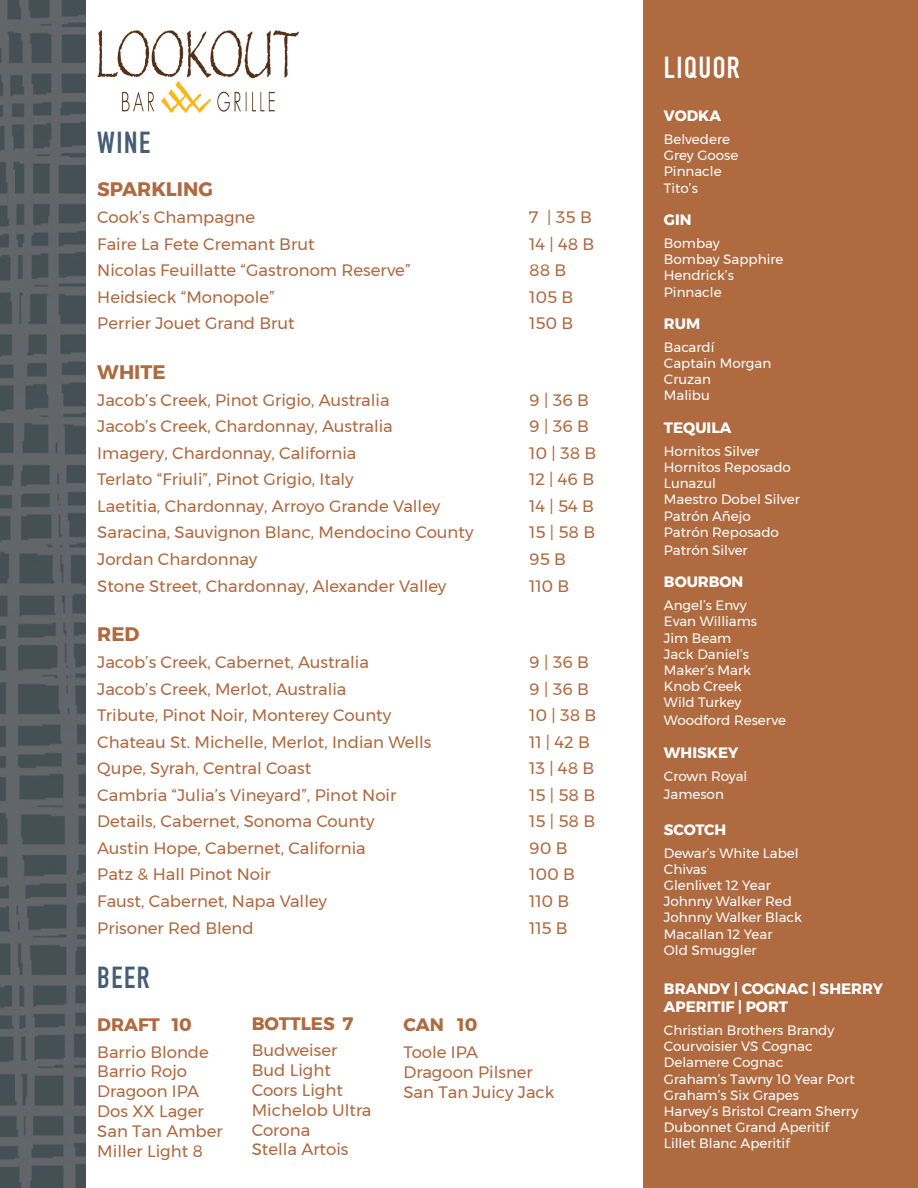
<style>
.page{position:relative;width:918px;height:1188px;background:#fff}
.page>*{position:absolute;margin:0;border:0;box-sizing:border-box;transform-origin:0 0}
.Section_Header{font:700 30px "DIN Condensed";letter-spacing:.05em;color:#455e77}
.Section_Header-2{font:700 30px "DIN Condensed";letter-spacing:.05em;color:#fff}
.t1{font:700 19.5px "Montserrat";color:#af6a40}
.t2{font:700 18px "Montserrat";color:#af6a40}
.t3{font:16.5px "Montserrat";color:#af6a40}
.t4{font:700 15px/18px "Montserrat";color:#fff}
.t5{font:13.5px "Montserrat";color:#fff}
</style>
<div class="page">
<img style="left:97px;top:30px;width:201px;height:83px">
<div style="left:644px;top:0;width:274px;height:1188px;background:#af6a40"></div>
<img style="left:0;top:0;width:85px;height:1188px">
<p class="Section_Header" style="left:97px;top:123px;width:54px">WINE</p>
<p class="t1" style="left:97px;top:174px;width:117px">SPARKLING</p>
<p class="t3" style="left:97px;top:205px;width:159px">Cook’s Champagne</p>
<p class="t3" style="left:529px;top:205px;width:64px">7 | 35 B</p>
<p class="t3" style="left:97px;top:231px;width:219px">Faire La Fete Cremant Brut</p>
<p class="t3" style="left:529px;top:231px;width:67px">14 | 48 B</p>
<p class="t3" style="left:97px;top:258px;width:315px">Nicolas Feuillatte “Gastronom Reserve”</p>
<p class="t3" style="left:529px;top:258px;width:39px">88 B</p>
<p class="t3" style="left:97px;top:284px;width:179px">Heidsieck “Monopole”</p>
<p class="t3" style="left:529px;top:284px;width:46px">105 B</p>
<p class="t3" style="left:97px;top:311px;width:199px">Perrier Jouet Grand Brut</p>
<p class="t3" style="left:529px;top:311px;width:46px">150 B</p>
<p class="t1" style="left:97px;top:357px;width:70px">WHITE</p>
<p class="t3" style="left:97px;top:387px;width:294px">Jacob’s Creek, Pinot Grigio, Australia</p>
<p class="t3" style="left:529px;top:387px;width:61px">9 | 36 B</p>
<p class="t3" style="left:97px;top:414px;width:297px">Jacob’s Creek, Chardonnay, Australia</p>
<p class="t3" style="left:529px;top:414px;width:61px">9 | 36 B</p>
<p class="t3" style="left:97px;top:440px;width:261px">Imagery, Chardonnay, California</p>
<p class="t3" style="left:529px;top:440px;width:68px">10 | 38 B</p>
<p class="t3" style="left:97px;top:467px;width:258px">Terlato “Friuli”, Pinot Grigio, Italy</p>
<p class="t3" style="left:529px;top:467px;width:66px">12 | 46 B</p>
<p class="t3" style="left:97px;top:493px;width:344px">Laetitia, Chardonnay, Arroyo Grande Valley</p>
<p class="t3" style="left:529px;top:493px;width:66px">14 | 54 B</p>
<p class="t3" style="left:97px;top:520px;width:378px">Saracina, Sauvignon Blanc, Mendocino County</p>
<p class="t3" style="left:529px;top:520px;width:67px">15 | 58 B</p>
<p class="t3" style="left:97px;top:547px;width:161px">Jordan Chardonnay</p>
<p class="t3" style="left:529px;top:547px;width:38px">95 B</p>
<p class="t3" style="left:97px;top:573px;width:351px">Stone Street, Chardonnay, Alexander Valley</p>
<p class="t3" style="left:529px;top:573px;width:41px">110 B</p>
<p class="t1" style="left:97px;top:619px;width:44px">RED</p>
<p class="t3" style="left:97px;top:650px;width:273px">Jacob’s Creek, Cabernet, Australia</p>
<p class="t3" style="left:529px;top:650px;width:61px">9 | 36 B</p>
<p class="t3" style="left:97px;top:676px;width:251px">Jacob’s Creek, Merlot, Australia</p>
<p class="t3" style="left:529px;top:676px;width:61px">9 | 36 B</p>
<p class="t3" style="left:97px;top:703px;width:295px">Tribute, Pinot Noir, Monterey County</p>
<p class="t3" style="left:529px;top:703px;width:68px">10 | 38 B</p>
<p class="t3" style="left:97px;top:729px;width:336px">Chateau St. Michelle, Merlot, Indian Wells</p>
<p class="t3" style="left:529px;top:729px;width:62px">11 | 42 B</p>
<p class="t3" style="left:97px;top:756px;width:215px">Qupe, Syrah, Central Coast</p>
<p class="t3" style="left:529px;top:756px;width:66px">13 | 48 B</p>
<p class="t3" style="left:97px;top:782px;width:301px">Cambria “Julia’s Vineyard”, Pinot Noir</p>
<p class="t3" style="left:529px;top:782px;width:67px">15 | 58 B</p>
<p class="t3" style="left:97px;top:809px;width:279px">Details, Cabernet, Sonoma County</p>
<p class="t3" style="left:529px;top:809px;width:67px">15 | 58 B</p>
<p class="t3" style="left:97px;top:835px;width:270px">Austin Hope, Cabernet, California</p>
<p class="t3" style="left:529px;top:835px;width:40px">90 B</p>
<p class="t3" style="left:97px;top:862px;width:175px">Patz &amp; Hall Pinot Noir</p>
<p class="t3" style="left:529px;top:862px;width:47px">100 B</p>
<p class="t3" style="left:97px;top:889px;width:231px">Faust, Cabernet, Napa Valley</p>
<p class="t3" style="left:529px;top:889px;width:41px">110 B</p>
<p class="t3" style="left:97px;top:915px;width:158px">Prisoner Red Blend</p>
<p class="t3" style="left:529px;top:915px;width:40px">115 B</p>
<p class="Section_Header" style="left:97px;top:957px;width:54px">BEER</p>
<p class="t2" style="left:97px;top:1010px;width:96px">DRAFT 10</p>
<p class="t3" style="left:97px;top:1039px;width:113px">Barrio Blonde</p>
<p class="t3" style="left:97px;top:1059px;width:91px">Barrio Rojo</p>
<p class="t3" style="left:97px;top:1079px;width:103px">Dragoon IPA</p>
<p class="t3" style="left:97px;top:1099px;width:108px">Dos XX Lager</p>
<p class="t3" style="left:97px;top:1118px;width:127px">San Tan Amber</p>
<p class="t3" style="left:97px;top:1138px;width:107px">Miller Light 8</p>
<p class="t2" style="left:252px;top:1009px;width:103px">BOTTLES 7</p>
<p class="t3" style="left:252px;top:1038px;width:87px">Budweiser</p>
<p class="t3" style="left:252px;top:1058px;width:81px">Bud Light</p>
<p class="t3" style="left:252px;top:1078px;width:93px">Coors Light</p>
<p class="t3" style="left:252px;top:1097px;width:121px">Michelob Ultra</p>
<p class="t3" style="left:252px;top:1117px;width:60px">Corona</p>
<p class="t3" style="left:252px;top:1137px;width:98px">Stella Artois</p>
<p class="t2" style="left:404px;top:1011px;width:75px">CAN 10</p>
<p class="t3" style="left:404px;top:1039px;width:76px">Toole IPA</p>
<p class="t3" style="left:404px;top:1059px;width:131px">Dragoon Pilsner</p>
<p class="t3" style="left:404px;top:1079px;width:153px">San Tan Juicy Jack</p>
<p class="Section_Header-2" style="left:664px;top:48px;width:77px">LIQUOR</p>
<p class="t4" style="left:664px;top:107px;width:59px">VODKA</p>
<p class="t5" style="left:664px;top:129px;width:68px">Belvedere</p>
<p class="t5" style="left:664px;top:145px;width:76px">Grey Goose</p>
<p class="t5" style="left:664px;top:161px;width:59px">Pinnacle</p>
<p class="t5" style="left:664px;top:177px;width:35px">Tito’s</p>
<p class="t4" style="left:664px;top:211px;width:29px">GIN</p>
<p class="t5" style="left:664px;top:233px;width:57px">Bombay</p>
<p class="t5" style="left:664px;top:249px;width:121px">Bombay Sapphire</p>
<p class="t5" style="left:664px;top:265px;width:71px">Hendrick’s</p>
<p class="t5" style="left:664px;top:281px;width:59px">Pinnacle</p>
<p class="t4" style="left:664px;top:315px;width:38px">RUM</p>
<p class="t5" style="left:664px;top:337px;width:52px">Bacardí</p>
<p class="t5" style="left:664px;top:353px;width:109px">Captain Morgan</p>
<p class="t5" style="left:664px;top:369px;width:49px">Cruzan</p>
<p class="t5" style="left:664px;top:385px;width:47px">Malibu</p>
<p class="t4" style="left:664px;top:419px;width:69px">TEQUILA</p>
<p class="t5" style="left:664px;top:441px;width:97px">Hornitos Silver</p>
<p class="t5" style="left:664px;top:457px;width:129px">Hornitos Reposado</p>
<p class="t5" style="left:664px;top:473px;width:54px">Lunazul</p>
<p class="t5" style="left:664px;top:489px;width:138px">Maestro Dobel Silver</p>
<p class="t5" style="left:664px;top:506px;width:88px">Patrón Añejo</p>
<p class="t5" style="left:664px;top:522px;width:117px">Patrón Reposado</p>
<p class="t5" style="left:664px;top:540px;width:85px">Patrón Silver</p>
<p class="t4" style="left:664px;top:573px;width:81px">BOURBON</p>
<p class="t5" style="left:664px;top:595px;width:84px">Angel’s Envy</p>
<p class="t5" style="left:664px;top:611px;width:95px">Evan Williams</p>
<p class="t5" style="left:664px;top:627px;width:69px">Jim Beam</p>
<p class="t5" style="left:664px;top:644px;width:87px">Jack Daniel’s</p>
<p class="t5" style="left:664px;top:660px;width:89px">Maker’s Mark</p>
<p class="t5" style="left:664px;top:676px;width:79px">Knob Creek</p>
<p class="t5" style="left:664px;top:692px;width:79px">Wild Turkey</p>
<p class="t5" style="left:664px;top:710px;width:124px">Woodford Reserve</p>
<p class="t4" style="left:664px;top:743px;width:76px">WHISKEY</p>
<p class="t5" style="left:664px;top:766px;width:85px">Crown Royal</p>
<p class="t5" style="left:664px;top:784px;width:61px">Jameson</p>
<p class="t4" style="left:664px;top:820px;width:64px">SCOTCH</p>
<p class="t5" style="left:664px;top:843px;width:136px">Dewar’s White Label</p>
<p class="t5" style="left:664px;top:859px;width:44px">Chivas</p>
<p class="t5" style="left:664px;top:875px;width:108px">Glenlivet 12 Year</p>
<p class="t5" style="left:664px;top:891px;width:130px">Johnny Walker Red</p>
<p class="t5" style="left:664px;top:907px;width:140px">Johnny Walker Black</p>
<p class="t5" style="left:664px;top:924px;width:110px">Macallan 12 Year</p>
<p class="t5" style="left:664px;top:940px;width:94px">Old Smuggler</p>
<p class="t4" style="left:664px;top:980px;width:221px">BRANDY | COGNAC | SHERRY<br>APERITIF | PORT</p>
<p class="t5" style="left:664px;top:1020px;width:172px">Christian Brothers Brandy</p>
<p class="t5" style="left:664px;top:1036px;width:150px">Courvoisier VS Cognac</p>
<p class="t5" style="left:664px;top:1052px;width:121px">Delamere Cognac</p>
<p class="t5" style="left:664px;top:1068px;width:192px">Graham’s Tawny 10 Year Port</p>
<p class="t5" style="left:664px;top:1085px;width:137px">Graham’s Six Grapes</p>
<p class="t5" style="left:664px;top:1101px;width:196px">Harvey’s Bristol Cream Sherry</p>
<p class="t5" style="left:664px;top:1117px;width:167px">Dubonnet Grand Aperitif</p>
<p class="t5" style="left:664px;top:1133px;width:128px">Lillet Blanc Aperitif</p>
</div>
